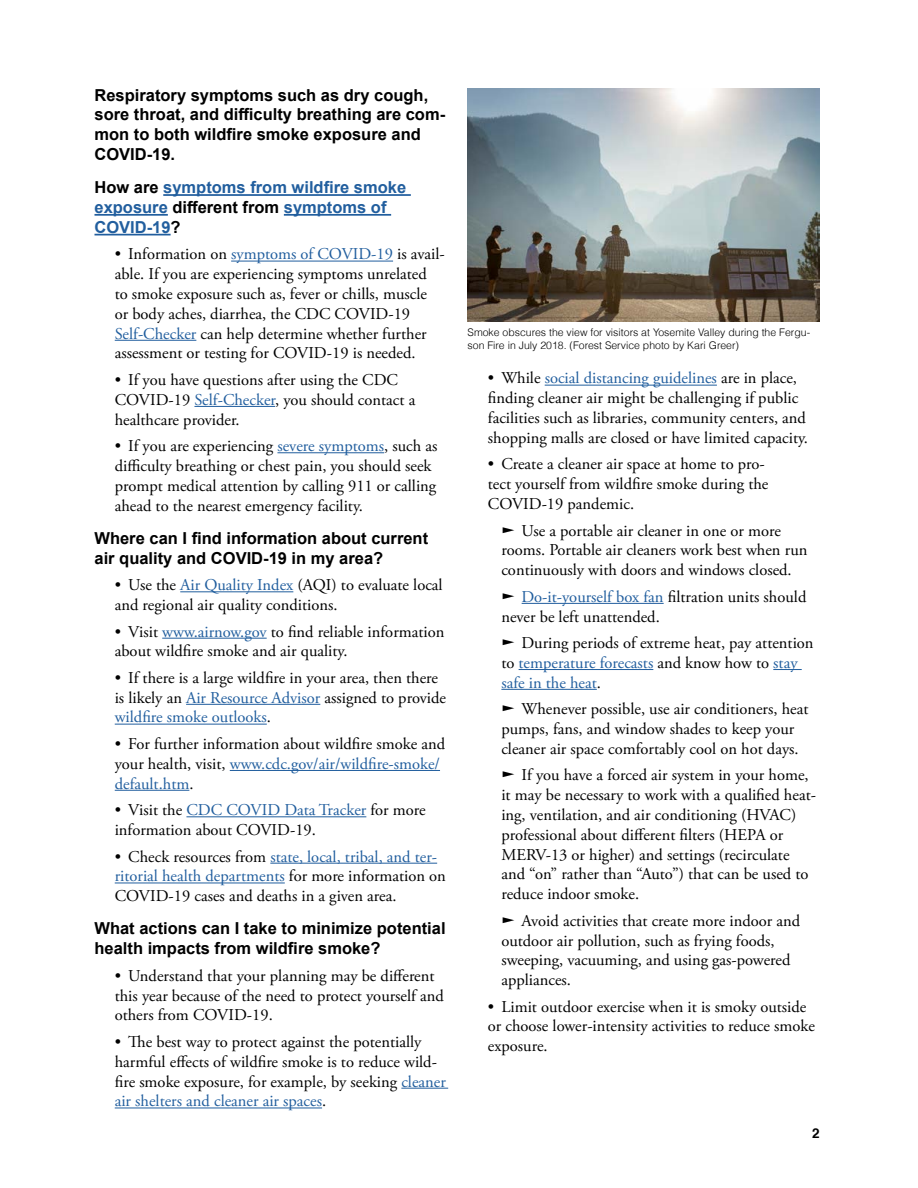
<style>
.page{position:relative;width:918px;height:1188px;background:#fff}
.page>*{position:absolute;margin:0;border:0;box-sizing:border-box;transform-origin:0 0}
.t1{font:16.5px/19.8px "Adobe Garamond Pro";color:#000}
.FAQ_Header{font:700 16.5px/19.8px "Arial";color:#000}
.FAQ_Header-2{font:700 16.5px/19.8px "Arial";color:#215e9e}
.t2{font:700 13.5px "Helvetica";color:#000}
.Captions{font:300 10.5px/12.6px "Helvetica";color:#000}
.s1{color:#000}
.s2{color:#215e9e}
</style>
<div class="page">
<img style="left:468px;top:89px;width:352px;height:233px">
<hr style="left:163px;top:194px;width:248px;height:2px;background:#215e9e">
<hr style="left:94px;top:214px;width:74px;height:2px;background:#215e9e">
<hr style="left:284px;top:214px;width:107px;height:2px;background:#215e9e">
<hr style="left:94px;top:234px;width:77px;height:1px;background:#215e9e">
<hr style="left:231px;top:261px;width:162px;height:1px;background:#215e9e">
<hr style="left:115px;top:340px;width:81px;height:1px;background:#215e9e">
<hr style="left:194px;top:406px;width:81px;height:1px;background:#215e9e">
<hr style="left:277px;top:452px;width:107px;height:1px;background:#215e9e">
<hr style="left:180px;top:591px;width:113px;height:1px;background:#215e9e">
<hr style="left:162px;top:638px;width:105px;height:1px;background:#215e9e">
<hr style="left:186px;top:704px;width:134px;height:1px;background:#215e9e">
<hr style="left:115px;top:724px;width:152px;height:1px;background:#215e9e">
<hr style="left:230px;top:770px;width:210px;height:1px;background:#215e9e">
<hr style="left:115px;top:790px;width:74px;height:1px;background:#215e9e">
<hr style="left:186px;top:816px;width:180px;height:1px;background:#215e9e">
<hr style="left:270px;top:863px;width:167px;height:1px;background:#215e9e">
<hr style="left:115px;top:883px;width:170px;height:1px;background:#215e9e">
<hr style="left:401px;top:1088px;width:47px;height:1px;background:#215e9e">
<hr style="left:115px;top:1108px;width:207px;height:1px;background:#215e9e">
<hr style="left:545px;top:385px;width:172px;height:1px;background:#215e9e">
<hr style="left:522px;top:603px;width:142px;height:1px;background:#215e9e">
<hr style="left:519px;top:669px;width:134px;height:1px;background:#215e9e">
<svg style="left:773px;top:669px;width:29px;height:1px"></svg>
<hr style="left:501px;top:689px;width:96px;height:1px;background:#215e9e">
<p class="FAQ_Header" style="left:94px;top:85px;width:352px">Respiratory symptoms such as dry cough, sore throat, and difficulty breathing are com&shy;mon to both wildfire smoke exposure and COVID-19.</p>
<p class="FAQ_Header-2" style="left:94px;top:178px;width:313px"><span class="s1">How are</span> symptoms from wildfire smoke exposure <span class="s1">different from</span> symptoms of<br>COVID-19<span class="s1">?</span></p>
<p class="t1" style="left:115px;top:245px;width:332px">• Information on <span class="s2">symptoms of COVID-19</span> is avail&shy;able. If you are experiencing symptoms unrelated<br>to smoke exposure such as, fever or chills, muscle<br>or body aches, diarrhea, the CDC COVID-19<br><span class="s2">Self-Checker</span> can help determine whether further assessment or testing for COVID-19 is needed.</p>
<p class="t1" style="left:115px;top:370px;width:302px">• If you have questions after using the CDC<br>COVID-19 <span class="s2">Self-Checker</span>, you should contact a healthcare provider.</p>
<p class="t1" style="left:115px;top:437px;width:324px">• If you are experiencing <span class="s2">severe symptoms</span>, such as difficulty breathing or chest pain, you should seek prompt medical attention by calling 911 or calling ahead to the nearest emergency facility.</p>
<p class="FAQ_Header" style="left:94px;top:528px;width:335px">Where can I find information about current air quality and COVID-19 in my area?</p>
<p class="t1" style="left:115px;top:576px;width:329px">• Use the <span class="s2">Air Quality Index</span> (AQI) to evaluate local and regional air quality conditions.</p>
<p class="t1" style="left:115px;top:622px;width:331px">• Visit <span class="s2">www.airnow.gov</span> to find reliable information about wildfire smoke and air quality.</p>
<p class="t1" style="left:115px;top:668px;width:333px">• If there is a large wildfire in your area, then there is likely an <span class="s2">Air Resource Advisor</span> assigned to provide <span class="s2">wildfire smoke outlooks</span>.</p>
<p class="t1" style="left:115px;top:734px;width:332px">• For further information about wildfire smoke and your health, visit, <span class="s2">www.cdc.gov/air/wildfire-smoke/ default.htm</span>.</p>
<p class="t1" style="left:115px;top:801px;width:312px">• Visit the <span class="s2">CDC COVID Data Tracker</span> for more information about COVID-19.</p>
<p class="t1" style="left:115px;top:847px;width:333px">• Check resources from <span class="s2">state, local, tribal, and ter&shy;ritorial health departments</span> for more information on<br>COVID-19 cases and deaths in a given area.</p>
<p class="FAQ_Header" style="left:94px;top:919px;width:353px">What actions can I take to minimize potential health impacts from wildfire smoke?</p>
<p class="t1" style="left:115px;top:966px;width:331px">• Understand that your planning may be different this year because of the need to protect yourself and others from COVID-19.</p>
<p class="t1" style="left:115px;top:1032px;width:333px">• The best way to protect against the potentially harmful effects of wildfire smoke is to reduce wild&shy;fire smoke exposure, for example, by seeking <span class="s2">cleaner air shelters and cleaner air spaces</span>.</p>
<p class="Captions" style="left:468px;top:326px;width:344px">Smoke obscures the view for visitors at Yosemite Valley during the Fergu&shy;son Fire in July 2018. (Forest Service photo by Kari Greer)</p>
<p class="t1" style="left:488px;top:369px;width:322px">• While <span class="s2">social distancing guidelines</span> are in place, finding cleaner air might be challenging if public facilities such as libraries, community centers, and shopping malls are closed or have limited capacity.</p>
<p class="t1" style="left:488px;top:455px;width:282px">• Create a cleaner air space at home to pro&shy;tect yourself from wildfire smoke during the<br>COVID-19 pandemic.</p>
<p class="t1" style="left:501px;top:521px;width:308px">► Use a portable air cleaner in one or more rooms. Portable air cleaners work best when run continuously with doors and windows closed.</p>
<p class="t1" style="left:501px;top:587px;width:307px">► <span class="s2">Do-it-yourself box fan</span> filtration units should never be left unattended.</p>
<p class="t1" style="left:501px;top:634px;width:314px">► During periods of extreme heat, pay attention to <span class="s2">temperature forecasts</span> and know how to <span class="s2">stay safe in the heat</span>.</p>
<p class="t1" style="left:501px;top:700px;width:309px">► Whenever possible, use air conditioners, heat pumps, fans, and window shades to keep your cleaner air space comfortably cool on hot days.</p>
<p class="t1" style="left:501px;top:766px;width:316px">► If you have a forced air system in your home, it may be necessary to work with a qualified heat&shy;ing, ventilation, and air conditioning (HVAC) professional about different filters (HEPA or MERV-13 or higher) and settings (recirculate and “on” rather than “Auto”) that can be used to reduce indoor smoke.</p>
<p class="t1" style="left:501px;top:911px;width:300px">► Avoid activities that create more indoor and outdoor air pollution, such as frying foods, sweeping, vacuuming, and using gas-powered appliances.</p>
<p class="t1" style="left:488px;top:997px;width:329px">• Limit outdoor exercise when it is smoky outside or choose lower-intensity activities to reduce smoke exposure.</p>
<p class="t2" style="left:812px;top:1122px;width:9px">2</p>
</div>
